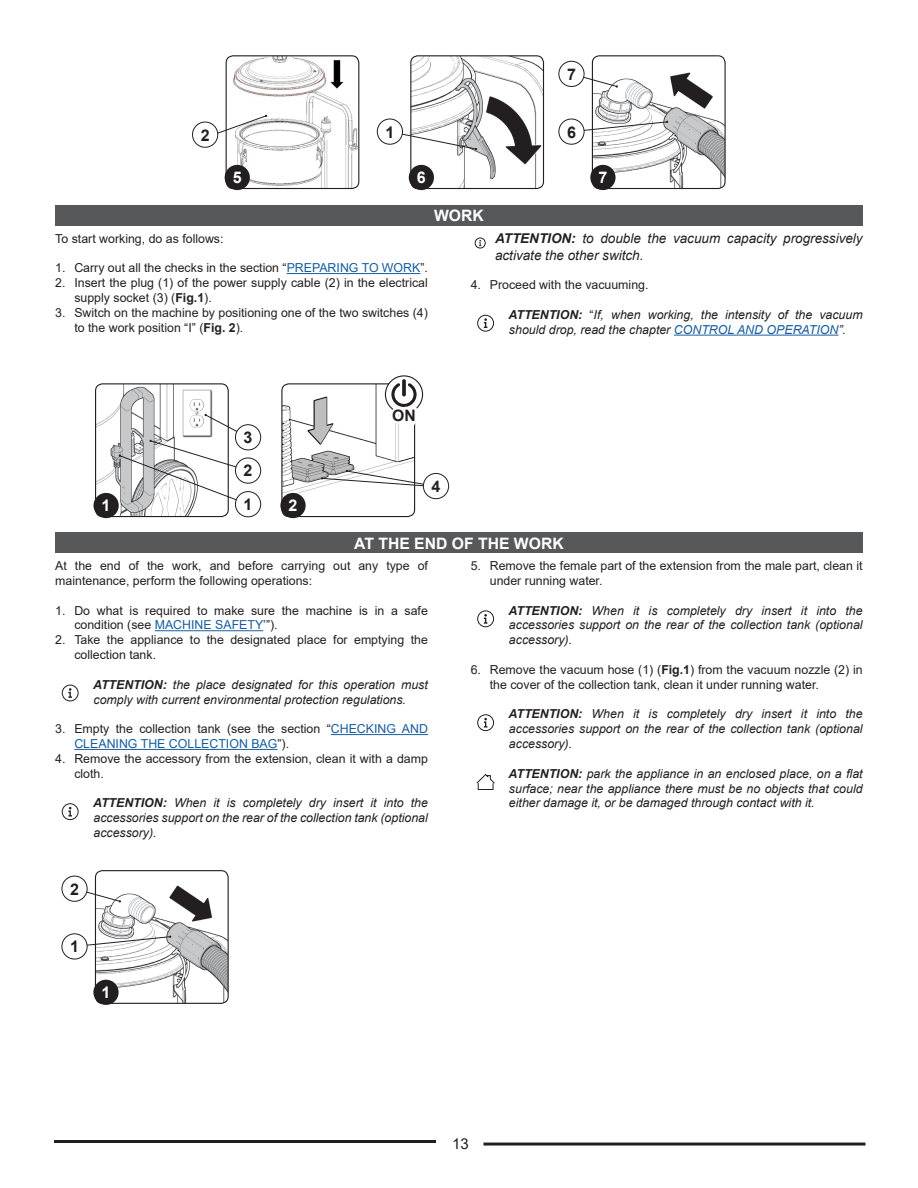
<style>
.page{position:relative;width:918px;height:1188px;background:#fff}
.page>*{position:absolute;margin:0;border:0;box-sizing:border-box;transform-origin:0 0}
.t1{font:700 16.05px "Arial";color:#231f20}
.t2{font:700 16.05px "Arial";color:#fff}
.Titoli_capitolo__IT{font:700 15.75px "Arial";color:#fff}
.t3{font:700 15.75px "Arial";color:#231f20}
.t4{font:15px "Arial";color:#231f20}
.t5{font:italic 13.5px/16.2px "Arial";color:#231f20}
.t6{font:12.3px/14.9px "Arial";color:#231f20}
.t7{font:italic 12.3px/14.9px "Arial";color:#231f20;text-align:justify}
.s1{color:#175d9e}
.s2{font-weight:700}
.s3{font-style:normal}
</style>
<div class="page">
<hr style="left:54px;top:1140px;width:382px;height:3px;background:#231f20">
<hr style="left:483px;top:1143px;width:382px;height:3px;background:#231f20">
<div style="left:55px;top:205px;width:808px;height:21px;background:#57585a"></div>
<hr style="left:287px;top:273px;width:133px;height:1px;background:#175d9e">
<hr style="left:674px;top:335px;width:164px;height:1px;background:#175d9e">
<svg style="left:479px;top:240px;width:2px;height:6px"></svg>
<div style="left:475px;top:238px;width:10px;height:10px;border:1px solid #231f20;border-radius:50%"></div>
<svg style="left:484px;top:318px;width:3px;height:10px"></svg>
<div style="left:477px;top:315px;width:17px;height:17px;border:1px solid #231f20;border-radius:50%"></div>
<div style="left:55px;top:533px;width:808px;height:20px;background:#57585a"></div>
<hr style="left:155px;top:630px;width:108px;height:1px;background:#175d9e">
<hr style="left:331px;top:734px;width:97px;height:1px;background:#175d9e">
<hr style="left:74px;top:749px;width:203px;height:1px;background:#175d9e">
<svg style="left:68px;top:688px;width:4px;height:10px"></svg>
<div style="left:62px;top:685px;width:17px;height:16px;border:1px solid #231f20;border-radius:50%"></div>
<svg style="left:68px;top:807px;width:4px;height:10px"></svg>
<div style="left:62px;top:803px;width:17px;height:17px;border:1px solid #231f20;border-radius:50%"></div>
<svg style="left:484px;top:614px;width:3px;height:10px"></svg>
<div style="left:477px;top:611px;width:17px;height:16px;border:1px solid #231f20;border-radius:50%"></div>
<svg style="left:484px;top:718px;width:3px;height:10px"></svg>
<div style="left:477px;top:714px;width:17px;height:17px;border:1px solid #231f20;border-radius:50%"></div>
<div style="left:478px;top:783px;width:16px;height:7px;border:1px solid #231f20"></div>
<svg style="left:476px;top:774px;width:19px;height:10px"></svg>
<img style="left:282px;top:385px;width:133px;height:132px">
<div style="left:281px;top:383px;width:134px;height:134px;border:1px solid #231f20;border-radius:7px"></div>
<svg style="left:385px;top:376px;width:38px;height:37px"></svg>
<div style="left:385px;top:375px;width:38px;height:39px;border:1px solid #231f20;border-radius:50%"></div>
<svg style="left:402px;top:379px;width:4px;height:17px"></svg>
<svg style="left:387px;top:383px;width:32px;height:50px"></svg>
<img style="left:96px;top:385px;width:132px;height:132px">
<div style="left:95px;top:383px;width:134px;height:134px;border:1px solid #231f20;border-radius:7px"></div>
<img style="left:183px;top:390px;width:30px;height:24px">
<svg style="left:119px;top:414px;width:130px;height:91px"></svg>
<div style="left:235px;top:425px;width:26px;height:25px;background:#fff;border-radius:50%"></div>
<div style="left:235px;top:424px;width:26px;height:26px;border:1px solid #231f20;border-radius:50%"></div>
<div style="left:235px;top:458px;width:26px;height:25px;background:#fff;border-radius:50%"></div>
<div style="left:235px;top:458px;width:26px;height:25px;border:1px solid #231f20;border-radius:50%"></div>
<div style="left:235px;top:492px;width:26px;height:25px;background:#fff;border-radius:50%"></div>
<div style="left:235px;top:491px;width:26px;height:26px;border:1px solid #231f20;border-radius:50%"></div>
<div style="left:280px;top:493px;width:26px;height:25px;background:#231f20;border-radius:50%"></div>
<div style="left:94px;top:493px;width:25px;height:25px;background:#231f20;border-radius:50%"></div>
<svg style="left:321px;top:470px;width:111px;height:17px"></svg>
<div style="left:423px;top:473px;width:26px;height:26px;background:#fff;border-radius:50%"></div>
<div style="left:423px;top:473px;width:26px;height:26px;border:1px solid #231f20;border-radius:50%"></div>
<img style="left:95px;top:871px;width:133px;height:132px">
<div style="left:95px;top:870px;width:134px;height:134px;border:1px solid #231f20;border-radius:7px"></div>
<svg style="left:82px;top:936px;width:89px;height:11px"></svg>
<svg style="left:78px;top:888px;width:43px;height:14px"></svg>
<div style="left:62px;top:934px;width:25px;height:25px;background:#fff;border-radius:50%"></div>
<div style="left:62px;top:934px;width:25px;height:25px;border:1px solid #231f20;border-radius:50%"></div>
<div style="left:62px;top:876px;width:25px;height:25px;background:#fff;border-radius:50%"></div>
<div style="left:62px;top:876px;width:25px;height:26px;border:1px solid #231f20;border-radius:50%"></div>
<div style="left:93px;top:980px;width:26px;height:25px;background:#231f20;border-radius:50%"></div>
<img style="left:226px;top:56px;width:133px;height:133px">
<div style="left:226px;top:55px;width:133px;height:134px;border:1px solid #231f20;border-radius:7px"></div>
<svg style="left:216px;top:115px;width:51px;height:19px"></svg>
<div style="left:192px;top:122px;width:26px;height:26px;border:1px solid #231f20;border-radius:50%"></div>
<img style="left:411px;top:56px;width:133px;height:132px">
<div style="left:410px;top:55px;width:134px;height:134px;border:1px solid #231f20;border-radius:7px"></div>
<img style="left:592px;top:56px;width:133px;height:133px">
<div style="left:592px;top:55px;width:134px;height:134px;border:1px solid #231f20;border-radius:7px"></div>
<svg style="left:396px;top:131px;width:81px;height:19px"></svg>
<svg style="left:579px;top:121px;width:89px;height:11px"></svg>
<svg style="left:575px;top:73px;width:43px;height:15px"></svg>
<div style="left:377px;top:119px;width:26px;height:25px;background:#fff;border-radius:50%"></div>
<div style="left:377px;top:119px;width:26px;height:26px;border:1px solid #231f20;border-radius:50%"></div>
<div style="left:559px;top:119px;width:25px;height:25px;background:#fff;border-radius:50%"></div>
<div style="left:559px;top:119px;width:25px;height:26px;border:1px solid #231f20;border-radius:50%"></div>
<div style="left:559px;top:61px;width:25px;height:25px;background:#fff;border-radius:50%"></div>
<div style="left:559px;top:61px;width:25px;height:26px;border:1px solid #231f20;border-radius:50%"></div>
<div style="left:225px;top:165px;width:25px;height:25px;background:#231f20;border-radius:50%"></div>
<div style="left:409px;top:165px;width:25px;height:25px;background:#231f20;border-radius:50%"></div>
<div style="left:590px;top:165px;width:26px;height:25px;background:#231f20;border-radius:50%"></div>
<p class="t1" style="left:567px;top:63px;width:10px">7</p>
<p class="t1" style="left:201px;top:124px;width:10px">2</p>
<p class="t1" style="left:385px;top:121px;width:10px">1</p>
<p class="t1" style="left:567px;top:121px;width:10px">6</p>
<p class="t2" style="left:233px;top:166px;width:10px">5</p>
<p class="t2" style="left:417px;top:166px;width:10px">6</p>
<p class="t2" style="left:598px;top:166px;width:10px">7</p>
<p class="Titoli_capitolo__IT" style="left:434px;top:205px;width:51px">WORK</p>
<p class="t6" style="left:55px;top:231px;width:170px">To start working, do as follows:</p>
<p class="t6" style="left:55px;top:260px;width:374px">1. Carry out all the checks in the section “<span class="s1">PREPARING TO WORK</span>”.</p>
<p class="t6" style="left:74px;top:275px;width:355px;text-indent:-19px">2. Insert the plug (1) of the power supply cable (2) in the electrical supply socket (3) (<span class="s2">Fig.1</span>).</p>
<p class="t6" style="left:74px;top:305px;width:355px;text-indent:-19px">3. Switch on the machine by positioning one of the two switches (4) to the work position “I” (<span class="s2">Fig. 2</span>).</p>
<p class="t1" style="left:244px;top:426px;width:10px">3</p>
<p class="t1" style="left:244px;top:460px;width:10px">2</p>
<p class="t2" style="left:102px;top:494px;width:10px">1</p>
<p class="t1" style="left:244px;top:493px;width:10px">1</p>
<p class="t2" style="left:289px;top:494px;width:10px">2</p>
<p class="t3" style="left:392px;top:405px;width:25px">ON</p>
<p class="t1" style="left:432px;top:475px;width:10px">4</p>
<p class="t5" style="left:495px;top:231px;width:369px"><span class="s2">ATTENTION:</span> to double the vacuum capacity progressively activate the other switch.</p>
<p class="t6" style="left:471px;top:277px;width:179px">4. Proceed with the vacuuming.</p>
<p class="t7" style="left:508px;top:307px;width:356px"><span class="s2">ATTENTION:</span> <span class="s3">“</span>If, when working, the intensity of the vacuum should drop, read the chapter <span class="s1">CONTROL AND OPERATION</span>”.</p>
<p class="Titoli_capitolo__IT" style="left:354px;top:532px;width:211px">AT THE END OF THE WORK</p>
<p class="t6" style="left:55px;top:558px;width:374px">At the end of the work, and before carrying out any type of maintenance, perform the following operations:</p>
<p class="t6" style="left:74px;top:603px;width:355px;text-indent:-19px">1. Do what is required to make sure the machine is in a safe condition (see <span class="s1">MACHINE SAFETY</span>’”).</p>
<p class="t6" style="left:74px;top:632px;width:355px;text-indent:-19px">2. Take the appliance to the designated place for emptying the collection tank.</p>
<p class="t7" style="left:93px;top:677px;width:336px"><span class="s2">ATTENTION:</span> the place designated for this operation must comply with current environmental protection regulations.</p>
<p class="t6" style="left:74px;top:721px;width:355px;text-indent:-19px">3. Empty the collection tank (see the section “<span class="s1">CHECKING AND<br>CLEANING THE COLLECTION BAG</span>”).</p>
<p class="t6" style="left:74px;top:751px;width:355px;text-indent:-19px">4. Remove the accessory from the extension, clean it with a damp cloth.</p>
<p class="t7" style="left:93px;top:796px;width:336px"><span class="s2">ATTENTION:</span> When it is completely dry insert it into the accessories support on the rear of the collection tank (optional accessory).</p>
<p class="t6" style="left:490px;top:558px;width:374px;text-indent:-19px">5. Remove the female part of the extension from the male part, clean it under running water.</p>
<p class="t7" style="left:508px;top:603px;width:356px"><span class="s2">ATTENTION:</span> When it is completely dry insert it into the accessories support on the rear of the collection tank (optional accessory).</p>
<p class="t6" style="left:490px;top:662px;width:374px;text-indent:-19px">6. Remove the vacuum hose (1) (<span class="s2">Fig.1</span>) from the vacuum nozzle (2) in the cover of the collection tank, clean it under running water.</p>
<p class="t7" style="left:508px;top:707px;width:356px"><span class="s2">ATTENTION:</span> When it is completely dry insert it into the accessories support on the rear of the collection tank (optional accessory).</p>
<p class="t7" style="left:508px;top:766px;width:356px"><span class="s2">ATTENTION:</span> park the appliance in an enclosed place, on a flat surface; near the appliance there must be no objects that could either damage it, or be damaged through contact with it.</p>
<p class="t1" style="left:70px;top:878px;width:10px">2</p>
<p class="t1" style="left:70px;top:935px;width:10px">1</p>
<p class="t2" style="left:102px;top:981px;width:10px">1</p>
<p class="t4" style="left:452px;top:1134px;width:18px">13</p>
</div>
